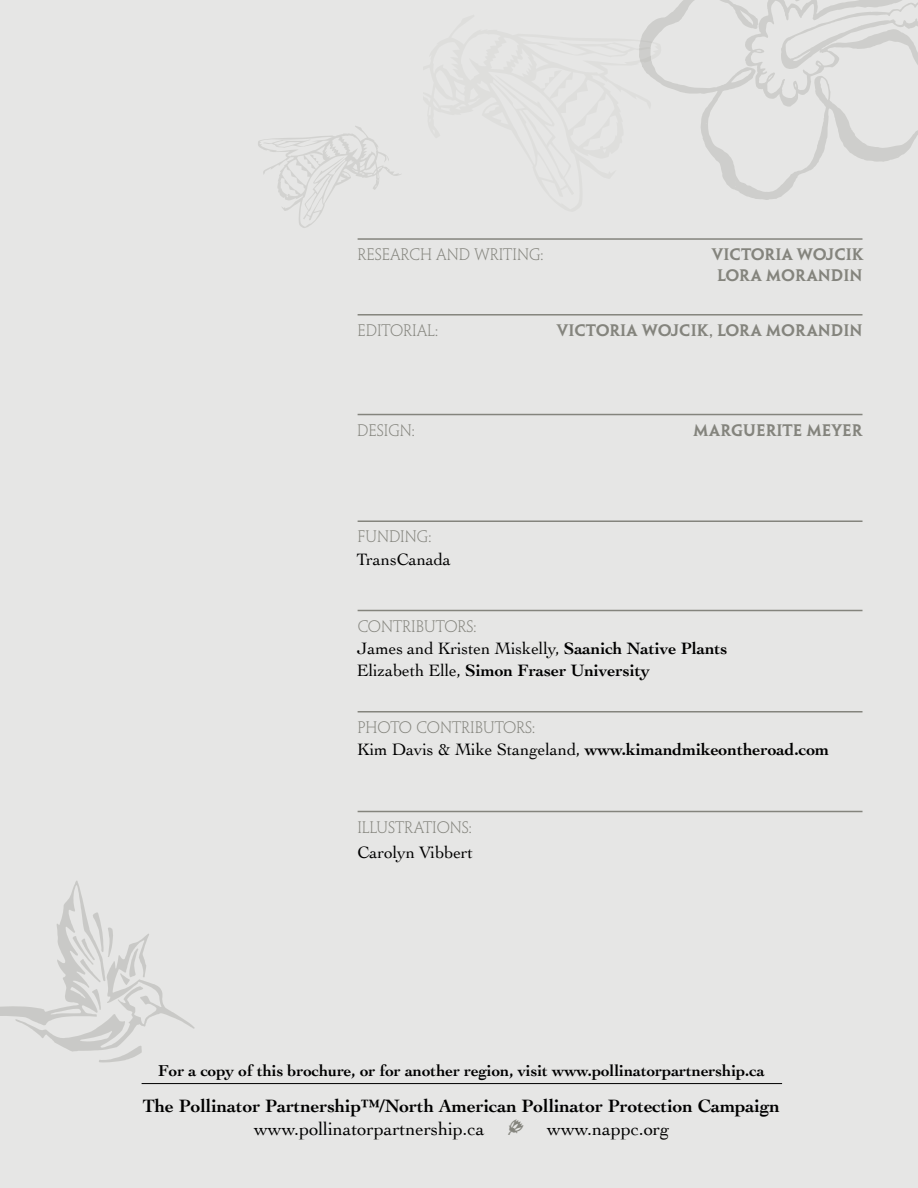
<style>
.page{position:relative;width:918px;height:1188px;background:#e6e6e5}
.page>*{position:absolute;margin:0;border:0;box-sizing:border-box;transform-origin:0 0}
.t1{font:700 18.75px "Cochin";letter-spacing:-.005em;color:#000}
.t2{font:18.75px "Cochin";letter-spacing:-.005em;color:#000}
.t3{font:700 17.25px/22.5px "Cochin";letter-spacing:-.005em;color:#000}
.t4{font:17.25px "Cochin";letter-spacing:-.005em;color:#000}
.t5{font:700 16.5px "Cochin";letter-spacing:-.005em;color:#000}
.t6{font:15px "Penumbra MM 220 1000";color:#84847d}
.t7{font:15px/21px "Penumbra MM 585 1000";color:#84847d;text-align:center}
.s1{font-weight:400}
</style>
<div class="page">
<svg style="left:258px;top:126px;width:143px;height:102px"></svg>
<svg style="left:639px;top:0;width:279px;height:200px"></svg>
<hr style="left:358px;top:521px;width:504px;height:1px;background:#84847d">
<hr style="left:358px;top:610px;width:504px;height:1px;background:#84847d">
<hr style="left:358px;top:711px;width:504px;height:2px;background:#84847d">
<hr style="left:358px;top:811px;width:504px;height:1px;background:#84847d">
<svg style="left:0;top:881px;width:195px;height:181px"></svg>
<hr style="left:142px;top:1083px;width:640px;height:1px;background:#000">
<hr style="left:358px;top:238px;width:504px;height:2px;background:#84847d">
<hr style="left:358px;top:314px;width:504px;height:2px;background:#84847d">
<hr style="left:358px;top:414px;width:504px;height:1px;background:#84847d">
<p class="t6" style="left:357px;top:246px;width:188px">RESEARCH AND WRITING:</p>
<p class="t7" style="left:712px;top:244px;width:153px">VICTORIA WOJCIK<br>LORA MORANDIN</p>
<p class="t6" style="left:357px;top:322px;width:82px">EDITORIAL:</p>
<p class="t7" style="left:557px;top:320px;width:307px">VICTORIA WOJCIK, LORA MORANDIN</p>
<p class="t6" style="left:357px;top:421px;width:59px">DESIGN:</p>
<p class="t7" style="left:694px;top:419px;width:171px">MARGUERITE MEYER</p>
<p class="t6" style="left:357px;top:528px;width:75px">FUNDING:</p>
<p class="t4" style="left:356px;top:548px;width:96px">TransCanada</p>
<p class="t6" style="left:358px;top:617px;width:120px">CONTRIBUTORS:</p>
<p class="t3" style="left:357px;top:636px;width:372px"><span class="s1">James and Kristen Miskelly,</span> Saanich Native Plants<br><span class="s1">Elizabeth Elle,</span> Simon Fraser University</p>
<p class="t6" style="left:357px;top:719px;width:179px">PHOTO CONTRIBUTORS:</p>
<p class="t3" style="left:357px;top:738px;width:474px"><span class="s1">Kim Davis &amp; Mike Stangeland,</span> www.kimandmikeontheroad.com</p>
<p class="t6" style="left:357px;top:818px;width:116px">ILLUSTRATIONS:</p>
<p class="t4" style="left:358px;top:841px;width:117px">Carolyn Vibbert</p>
<p class="t5" style="left:158px;top:1060px;width:608px">For a copy of this brochure, or for another region, visit www.pollinatorpartnership.ca</p>
<p class="t1" style="left:143px;top:1094px;width:638px">The Pollinator Partnership™/North American Pollinator Protection Campaign</p>
<p class="t2" style="left:254px;top:1116px;width:232px">www.pollinatorpartnership.ca</p>
<p class="t2" style="left:547px;top:1116px;width:124px">www.nappc.org</p>
</div>
